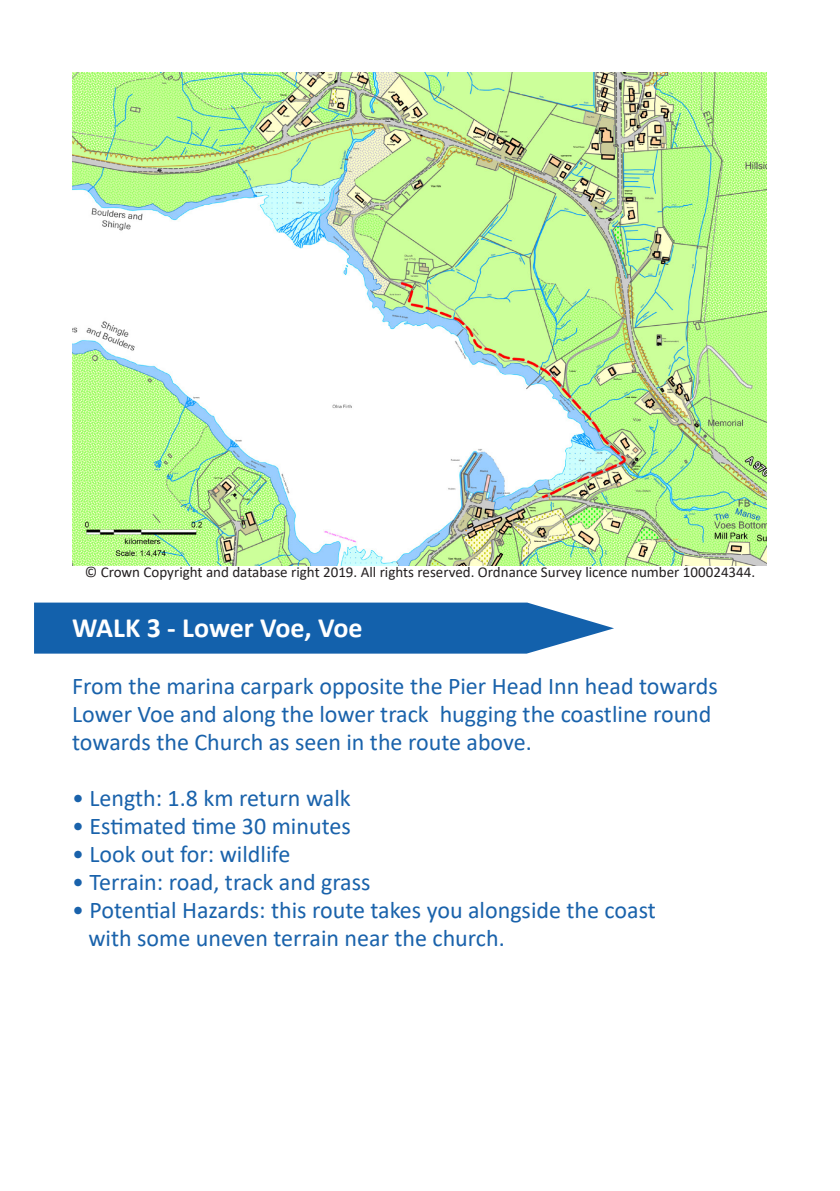
<style>
.page{position:relative;width:840px;height:1191px;background:#fff}
.page>*{position:absolute;margin:0;border:0;box-sizing:border-box;transform-origin:0 0}
.t1{font:700 28px "Calibri";color:#fff}
.t2{font:24px/28px "Calibri";color:#1962ab}
.t3{font:15px "Calibri";color:#231f20}
</style>
<div class="page">
<svg style="left:34px;top:602px;width:579px;height:51px;background:#266eb2"></svg>
<img style="left:72px;top:72px;width:694px;height:494px">
<p class="t3" style="left:85px;top:561px;width:671px">© Crown Copyright and database right 2019. All rights reserved. Ordnance Survey licence number 100024344.</p>
<p class="t1" style="left:72px;top:608px;width:292px">WALK 3 - Lower Voe, Voe</p>
<p class="t2" style="left:72px;top:671px;width:647px">From the marina carpark opposite the Pier Head Inn head towards<br>Lower Voe and along the lower track hugging the coastline round towards the Church as seen in the route above.</p>
<p class="t2" style="left:72px;top:783px;width:280px">• Length: 1.8 km return walk</p>
<p class="t2" style="left:72px;top:811px;width:280px">• Estimated time 30 minutes</p>
<p class="t2" style="left:72px;top:839px;width:220px">• Look out for: wildlife</p>
<p class="t2" style="left:72px;top:867px;width:300px">• Terrain: road, track and grass</p>
<p class="t2" style="left:88px;top:895px;width:568px;text-indent:-16px">• Potential Hazards: this route takes you alongside the coast with some uneven terrain near the church.</p>
</div>
